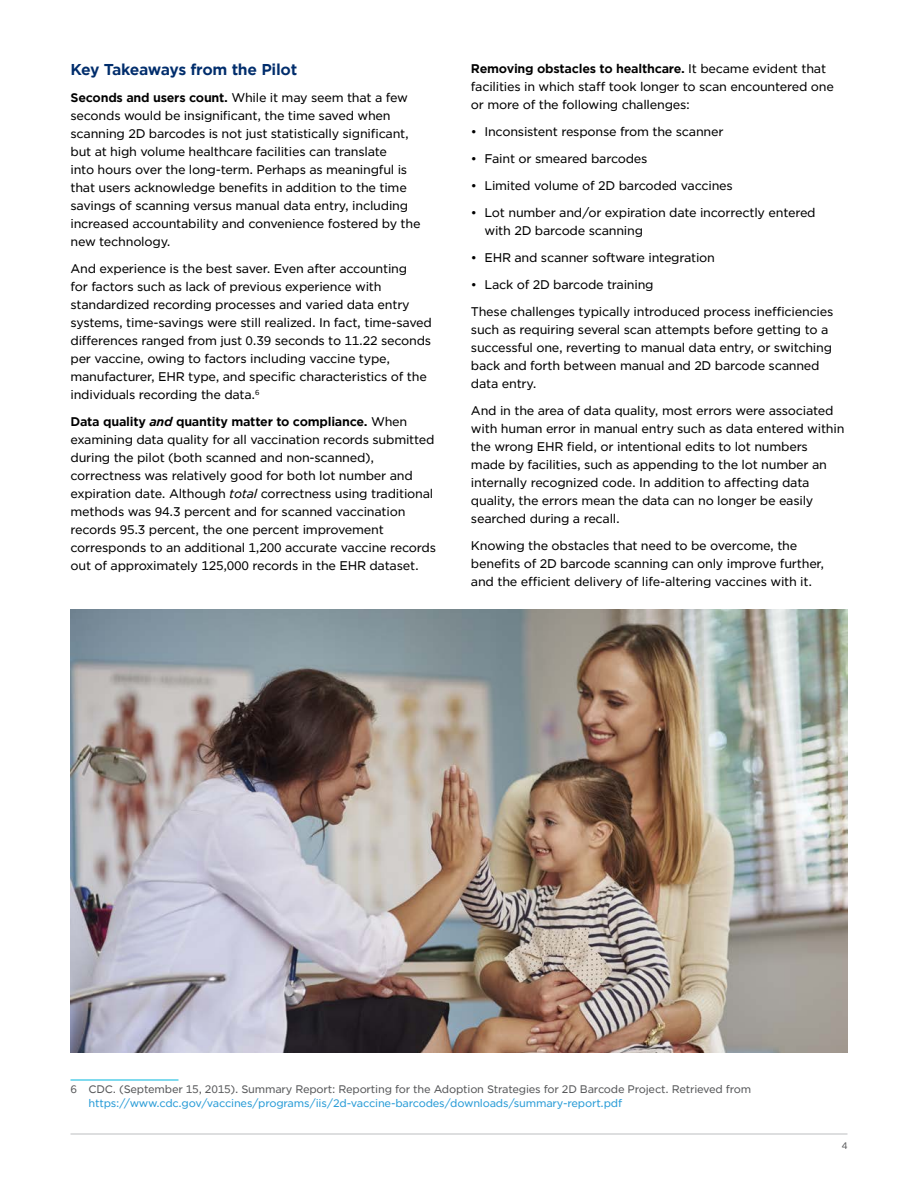
<style>
.page{position:relative;width:918px;height:1188px;background:#fff}
.page>*{position:absolute;margin:0;border:0;box-sizing:border-box;transform-origin:0 0}
._13_Subhead_1__10pt{font:700 15px "Gotham Office";letter-spacing:-.02em;color:#002d6c}
._16_Body_Text__8pt{font:12px/18px "Gotham Office";letter-spacing:-.02em;color:#000}
.Footnote{font:10.5px/13.5px "Gotham Office";letter-spacing:-.02em;color:#58595b}
.t1{font:9px "Gotham Office";color:#58595b}
.s1{font-weight:700}
.s2{font-weight:700;font-style:italic}
.s3{font-style:italic}
.s4{color:#299cd7}
</style>
<div class="page">
<hr style="left:70px;top:1134px;width:778px;height:1px;background:#bcbec0">
<hr style="left:70px;top:1080px;width:108px;height:1px;background:#00b6de">
<img style="left:71px;top:609px;width:777px;height:444px">
<p class="_13_Subhead_1__10pt" style="left:70px;top:59px;width:228px">Key Takeaways from the Pilot</p>
<p class="_16_Body_Text__8pt" style="left:70px;top:88px;width:352px"><span class="s1">Seconds and users count.</span> While it may seem that a few seconds would be insignificant, the time saved when scanning 2D barcodes is not just statistically significant, but at high volume healthcare facilities can translate<br>into hours over the long-term. Perhaps as meaningful is that users acknowledge benefits in addition to the time savings of scanning versus manual data entry, including increased accountability and convenience fostered by the new technology.</p>
<p class="_16_Body_Text__8pt" style="left:70px;top:259px;width:363px">And experience is the best saver. Even after accounting<br>for factors such as lack of previous experience with standardized recording processes and varied data entry systems, time‑savings were still realized. In fact, time-saved differences ranged from just 0.39 seconds to 11.22 seconds per vaccine, owing to factors including vaccine type, manufacturer, EHR type, and specific characteristics of the individuals recording the data.<sup>6</sup></p>
<p class="_16_Body_Text__8pt" style="left:70px;top:412px;width:367px"><span class="s1">Data quality</span> <span class="s2">and</span> <span class="s1">quantity matter to compliance.</span> When examining data quality for all vaccination records submitted during the pilot (both scanned and non-scanned), correctness was relatively good for both lot number and expiration date. Although <span class="s3">total</span> correctness using traditional methods was 94.3 percent and for scanned vaccination records 95.3 percent, the one percent improvement corresponds to an additional 1,200 accurate vaccine records out of approximately 125,000 records in the EHR dataset.</p>
<p class="_16_Body_Text__8pt" style="left:471px;top:59px;width:364px"><span class="s1">Removing obstacles to healthcare.</span> It became evident that facilities in which staff took longer to scan encountered one or more of the following challenges:</p>
<p class="_16_Body_Text__8pt" style="left:471px;top:122px;width:254px">• Inconsistent response from the scanner</p>
<p class="_16_Body_Text__8pt" style="left:471px;top:149px;width:178px">• Faint or smeared barcodes</p>
<p class="_16_Body_Text__8pt" style="left:471px;top:176px;width:263px">• Limited volume of 2D barcoded vaccines</p>
<p class="_16_Body_Text__8pt" style="left:484px;top:203px;width:333px;text-indent:-14px">• Lot number and/or expiration date incorrectly entered with 2D barcode scanning</p>
<p class="_16_Body_Text__8pt" style="left:471px;top:248px;width:246px">• EHR and scanner software integration</p>
<p class="_16_Body_Text__8pt" style="left:471px;top:275px;width:184px">• Lack of 2D barcode training</p>
<p class="_16_Body_Text__8pt" style="left:471px;top:302px;width:364px">These challenges typically introduced process inefficiencies such as requiring several scan attempts before getting to a successful one, reverting to manual data entry, or switching back and forth between manual and 2D barcode scanned data entry.</p>
<p class="_16_Body_Text__8pt" style="left:471px;top:401px;width:375px">And in the area of data quality, most errors were associated with human error in manual entry such as data entered within the wrong EHR field, or intentional edits to lot numbers made by facilities, such as appending to the lot number an internally recognized code. In addition to affecting data quality, the errors mean the data can no longer be easily searched during a recall.</p>
<p class="_16_Body_Text__8pt" style="left:471px;top:536px;width:355px">Knowing the obstacles that need to be overcome, the benefits of 2D barcode scanning can only improve further, and the efficient delivery of life-altering vaccines with it.</p>
<p class="Footnote" style="left:88px;top:1083px;width:664px;text-indent:-18px">6 CDC. (September 15, 2015). Summary Report: Reporting for the Adoption Strategies for 2D Barcode Project. Retrieved from <span class="s4">https://www.cdc.gov/vaccines/programs/iis/2d-vaccine-barcodes/downloads/summary-report.pdf</span></p>
<p class="t1" style="left:842px;top:1140px;width:7px">4</p>
</div>
